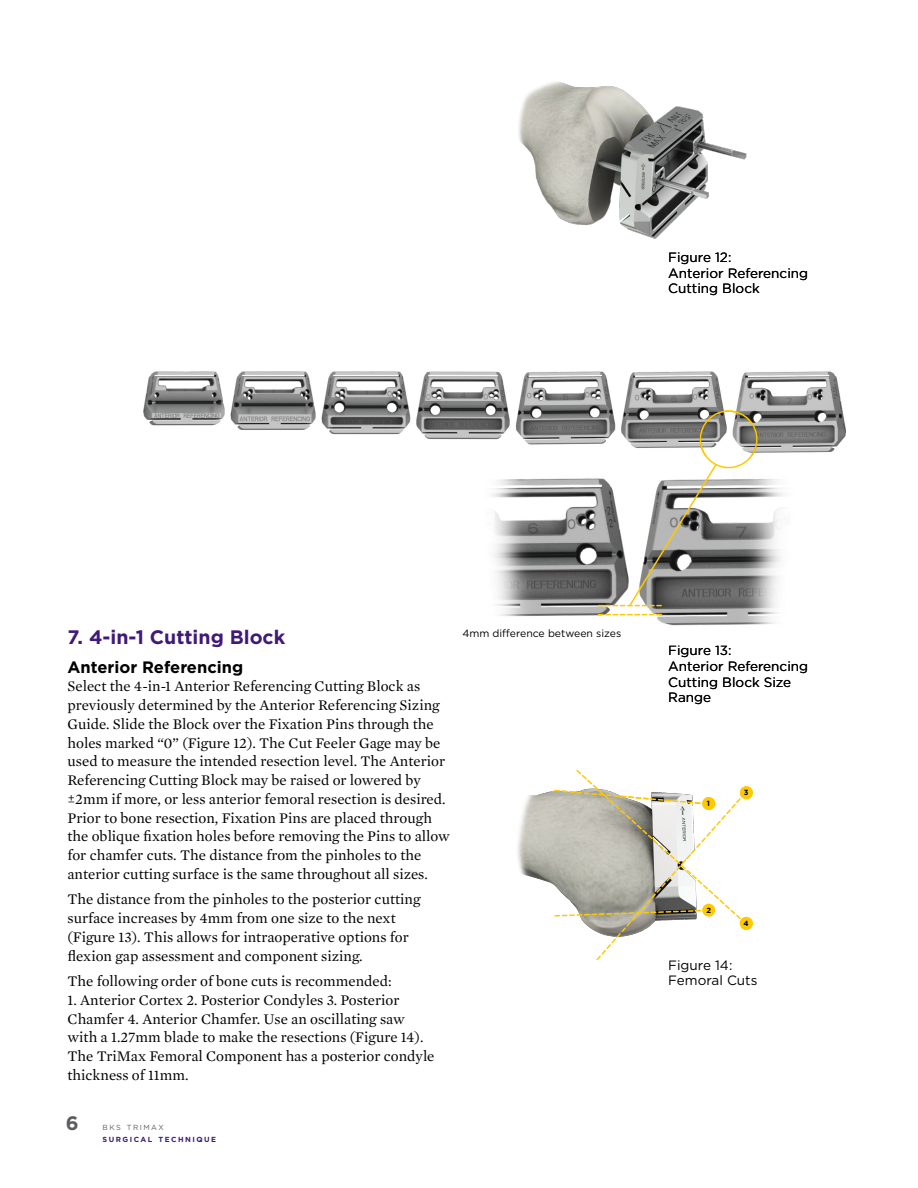
<style>
.page{position:relative;width:918px;height:1188px;background:#fff}
.page>*{position:absolute;margin:0;border:0;box-sizing:border-box;transform-origin:0 0}
.t1{font:700 19.5px "Gotham";color:#401a77}
.t2{font:700 19.5px "Gotham";color:#5e5c60}
.t3{font:700 16.5px "Gotham";color:#000}
.t4{font:15px/18.8px "Mercury Text G1";color:#000}
.t5{font:13.5px/15.8px "Gotham";color:#000}
.t6{font:10.5px "Gotham";color:#000}
.t7{font:700 7.5px "Gotham";color:#000}
.t8{font:700 7.35px "Gotham";letter-spacing:.2em;color:#401a77}
.t9{font:7.35px "Gotham";letter-spacing:.2em;color:#5e5c60}
</style>
<div class="page">
<img style="left:517px;top:791px;width:233px;height:139px">
<img style="left:492px;top:478px;width:292px;height:148px">
<img style="left:518px;top:81px;width:229px;height:158px">
<img style="left:143px;top:371px;width:703px;height:82px">
<svg style="left:599px;top:614px;width:62px;height:1px"></svg>
<svg style="left:599px;top:409px;width:160px;height:198px"></svg>
<svg style="left:553px;top:770px;width:195px;height:191px"></svg>
<div style="left:702px;top:797px;width:13px;height:13px;background:#ffc900;border-radius:50%"></div>
<div style="left:740px;top:786px;width:13px;height:13px;background:#ffc900;border-radius:50%"></div>
<div style="left:740px;top:917px;width:13px;height:13px;background:#ffc900;border-radius:50%"></div>
<div style="left:702px;top:904px;width:13px;height:13px;background:#ffc900;border-radius:50%"></div>
<p class="t5" style="left:668px;top:249px;width:141px">Figure 12:<br>Anterior Referencing<br>Cutting Block</p>
<h1 class="t1" style="left:68px;top:624px;width:219px">7. 4-in-1 Cutting Block</h1>
<p class="t3" style="left:68px;top:656px;width:177px">Anterior Referencing</p>
<p class="t4" style="left:68px;top:676px;width:384px">Select the 4-in-1 Anterior Referencing Cutting Block as previously determined by the Anterior Referencing Sizing Guide. Slide the Block over the Fixation Pins through the holes marked “0” (Figure 12). The Cut Feeler Gage may be used to measure the intended resection level. The Anterior Referencing Cutting Block may be raised or lowered by ±2mm if more, or less anterior femoral resection is desired.<br>Prior to bone resection, Fixation Pins are placed through the oblique fixation holes before removing the Pins to allow for chamfer cuts. The distance from the pinholes to the anterior cutting surface is the same throughout all sizes.</p>
<p class="t4" style="left:68px;top:889px;width:355px">The distance from the pinholes to the posterior cutting surface increases by 4mm from one size to the next (Figure 13). This allows for intraoperative options for flexion gap assessment and component sizing.</p>
<p class="t4" style="left:68px;top:971px;width:326px">The following order of bone cuts is recommended:</p>
<p class="t4" style="left:68px;top:990px;width:369px">1. Anterior Cortex 2. Posterior Condyles 3. Posterior Chamfer 4. Anterior Chamfer. Use an oscillating saw with a 1.27mm blade to make the resections (Figure 14).<br>The TriMax Femoral Component has a posterior condyle thickness of 11mm.</p>
<p class="t6" style="left:462px;top:626px;width:161px">4mm difference between sizes</p>
<p class="t6" style="left:502px;top:626px;width:9px">f</p>
<h1 class="t2" style="left:66px;top:1110px;width:14px">6</h1>
<p class="t9" style="left:103px;top:1122px;width:63px">BKS TRIMAX</p>
<p class="t8" style="left:103px;top:1135px;width:115px">SURGICAL TECHNIQUE</p>
<p class="t5" style="left:668px;top:642px;width:141px">Figure 13:<br>Anterior Referencing<br>Cutting Block Size<br>Range</p>
<p class="t7" style="left:707px;top:799px;width:5px">1</p>
<p class="t7" style="left:744px;top:788px;width:6px">3</p>
<p class="t7" style="left:706px;top:905px;width:6px">2</p>
<p class="t7" style="left:744px;top:919px;width:7px">4</p>
<p class="t5" style="left:668px;top:957px;width:91px">Figure 14:<br>Femoral Cuts</p>
</div>
